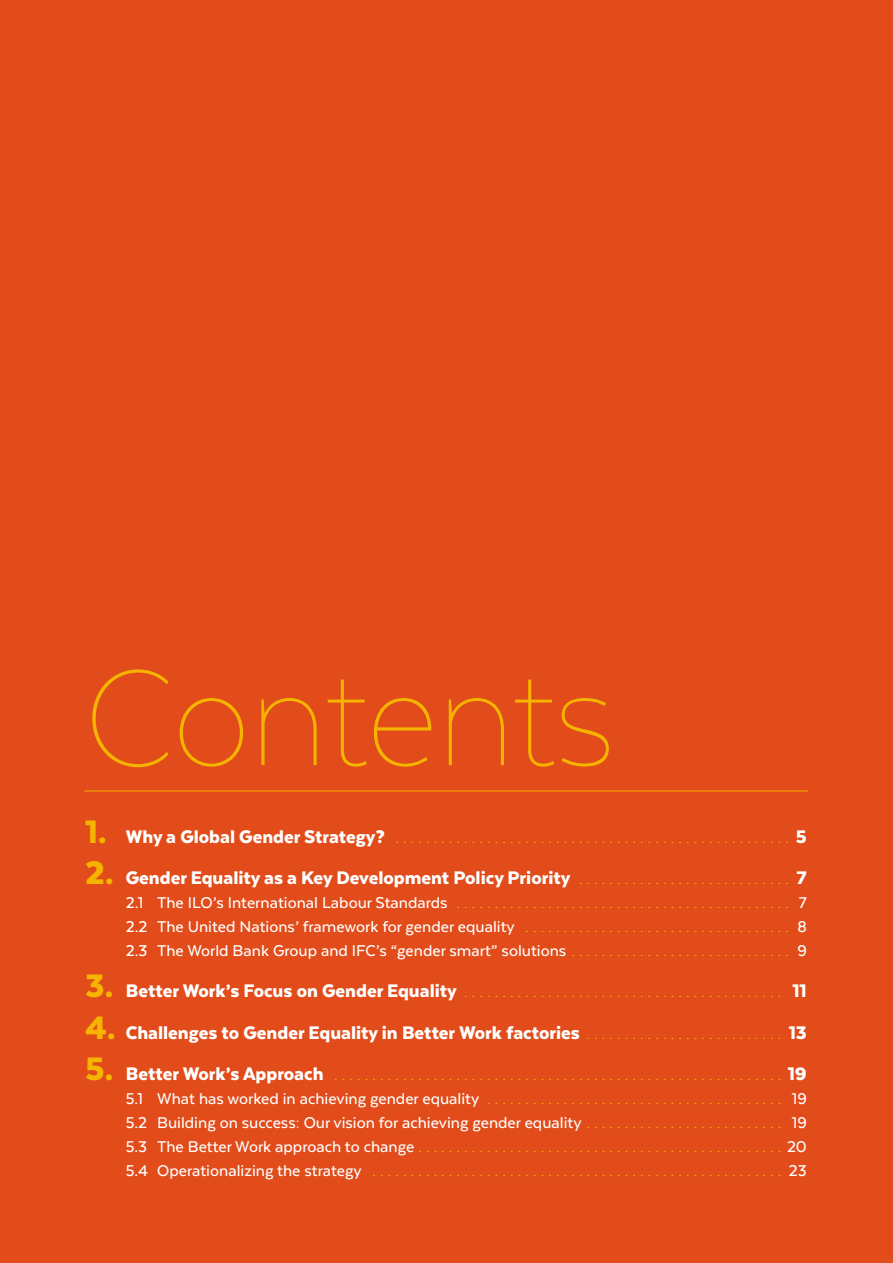
<style>
.page{position:relative;width:893px;height:1263px;background:#e24c1a}
.page>*{position:absolute;margin:0;border:0;box-sizing:border-box;transform-origin:0 0}
.t1{font:100 156px "Texta Alt";letter-spacing:-.015em;color:#f4b400}
.t2{font:900 21px "Texta";color:#fff}
.t3{font:18px/24px "Texta";color:#f4b400;text-align:justify}
.t4{font:500 18px/24px "Texta";color:#fff;text-align:justify}
.s1{font-weight:900;font-size:37.5px}
.s2{font-weight:900;font-size:21px;color:#fff}
.s3{font-size:37.5px;color:#f4b400}
.s4{font-weight:400;font-size:18px;color:#f4b400}
.s5{font-weight:400;color:#f4b400}
.s6{font-weight:500;color:#fff}
</style>
<div class="page">
<hr style="left:84px;top:791px;width:724px;height:1px;background:#f4b400">
<h1 class="t1" style="left:84px;top:620px;width:532px">Contents</h1>
<p class="t3" style="left:85px;top:826px;width:723px"><span class="s1">1.</span> <span class="s2">Why a Global Gender Strategy?</span> .................................................... <span class="s2">5</span></p>
<p class="t2" style="left:85px;top:869px;width:723px"><span class="s3">2.</span> Gender Equality as a Key Development Policy Priority <span class="s4">. . . . . . . . . . . . . . . . . . . . . . . . . . . .</span> 7</p>
<p class="t4" style="left:126px;top:891px;width:682px">2.1 The ILO’s International Labour Standards <span class="s5">............................................</span> 7<br>2.2 The United Nations’ framework for gender equality <span class="s5">. . . . . . . . . . . . . . . . . . . . . . . . . . . . . . . . . . .</span> 8<br>2.3 The World Bank Group and IFC’s “gender smart” solutions <span class="s5">. . . . . . . . . . . . . . . . . . . . . . . . . . . . .</span> 9</p>
<p class="t3" style="left:85px;top:980px;width:723px"><span class="s1">3.</span> <span class="s2">Better Work’s Focus on Gender Equality</span> .......................................... <span class="s2">11</span></p>
<p class="t2" style="left:85px;top:1024px;width:723px"><span class="s3">4.</span> Challenges to Gender Equality in Better Work factories <span class="s4">. . . . . . . . . . . . . . . . . . . . . . . . . .</span> 13</p>
<p class="t3" style="left:126px;top:1062px;width:683px;text-indent:-40px"><span class="s1">5.</span> <span class="s2">Better Work’s Approach</span> ........................................................... <span class="s2">19<br></span><span class="s6">5.1 What has worked in achieving gender equality</span> ....................................... <span class="s6">19<br>5.2 Building on success: Our vision for achieving gender equality</span> . . . . . . . . . . . . . . . . . . . . . . . . . . <span class="s6">19<br>5.3 The Better Work approach to change</span> ................................................<span class="s6">20<br>5.4 Operationalizing the strategy</span> ...................................................... <span class="s6">23</span></p>
</div>
